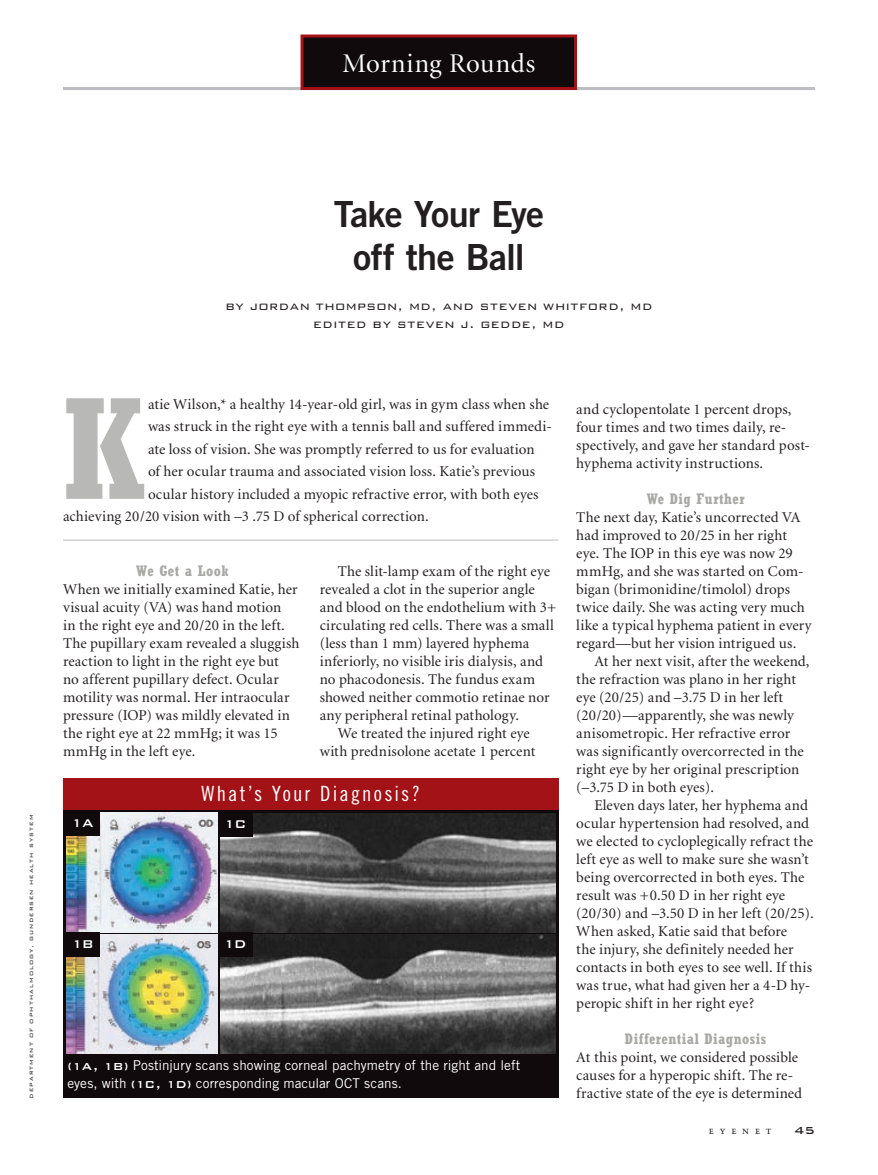
<style>
.page{position:relative;width:878px;height:1175px;background:#fff}
.page>*{position:absolute;margin:0;border:0;box-sizing:border-box;transform-origin:0 0}
.t1{font:700 condensed 143.25px "Rockwell";color:#b8b9b6}
.t2{font:36px/43.2px "Trade Gothic Bold Two";letter-spacing:-.02em;color:#231f20;text-align:center}
.t3{font:27px "Minion Display";letter-spacing:.015em;color:#fff}
.t4{font:21px "Trade Gothic Cond Eighteen";letter-spacing:.1em;color:#fff}
.t5{font:15px/18px "Minion";letter-spacing:.005em;color:#231f20}
.t6{font:300 15px/18px "Bank Gothic BT";letter-spacing:.02em;color:#231f20;text-align:center}
.t7{font:700 condensed 15px "Rockwell";letter-spacing:.03em;color:#a8a8a5}
.t8{font:500 15px "Bank Gothic BT";letter-spacing:-.08em;color:#fff}
.t9{font:13.5px/18px "Trade Gothic";color:#fff}
.t10{font:500 13.5px "Bank Gothic BT";color:#231f20}
.t11{font:10.5px "Trump Mediaeval SC";letter-spacing:.54em;color:#231f20}
.t12{font:300 7.5px "Bank Gothic BT";letter-spacing:.14em;color:#231f20}
.s1{font-family:"Bank Gothic BT";font-weight:500}
</style>
<div class="page">
<hr style="left:63px;top:87px;width:751px;height:3px;background:#bcbdc0">
<div style="left:302px;top:36px;width:273px;height:52px;background:#110a0c"></div>
<div style="left:300px;top:34px;width:277px;height:56px;border:3px solid #a21217"></div>
<hr style="left:63px;top:539px;width:495px;height:2px;background:#d1d2d0">
<div style="left:63px;top:778px;width:495px;height:50px;background:#a21217"></div>
<div style="left:63px;top:810px;width:495px;height:288px;background:#110a0c"></div>
<img style="left:220px;top:813px;width:336px;height:119px">
<div style="left:218px;top:811px;width:34px;height:25px;background:#110a0c"></div>
<img style="left:220px;top:934px;width:336px;height:119px">
<div style="left:218px;top:932px;width:34px;height:25px;background:#110a0c"></div>
<img style="left:67px;top:812px;width:151px;height:120px">
<img style="left:67px;top:934px;width:151px;height:119px">
<div style="left:65px;top:932px;width:35px;height:25px;background:#110a0c"></div>
<div style="left:65px;top:811px;width:35px;height:24px;background:#110a0c"></div>
<h3 class="t3" style="left:342px;top:50px;width:194px">Morning Rounds</h3>
<p class="t12" style="left:27px;top:1098px;width:285px;rotate:-90deg">department of ophthalmology, gundersen health system</p>
<h2 class="t2" style="left:333px;top:191px;width:212px">Take Your Eye off the Ball</h2>
<p class="t6" style="left:225px;top:297px;width:429px">by jordan thompson, md, and steven whitford, md edited by steven j. gedde, md</p>
<h1 class="t1" style="left:63px;top:364px;width:82px">K</h1>
<p class="t5" style="left:148px;top:395px;width:403px">atie Wilson,* a healthy 14-year-old girl, was in gym class when she</p>
<p class="t5" style="left:148px;top:418px;width:405px">was struck in the right eye with a tennis ball and suffered immedi-</p>
<p class="t5" style="left:148px;top:440px;width:388px">ate loss of vision. She was promptly referred to us for evaluation</p>
<p class="t5" style="left:148px;top:463px;width:389px">of her ocular trauma and associated vision loss. Katie’s previous</p>
<p class="t5" style="left:148px;top:485px;width:392px">ocular history included a myopic refractive error, with both eyes</p>
<p class="t5" style="left:63px;top:508px;width:367px">achieving 20/20 vision with –3 .75 D of spherical correction.</p>
<p class="t7" style="left:136px;top:562px;width:94px">We Get a Look</p>
<p class="t5" style="left:63px;top:581px;width:238px">When we initially examined Katie, her visual acuity (VA) was hand motion<br>in the right eye and 20/20 in the left.<br>The pupillary exam revealed a sluggish reaction to light in the right eye but<br>no afferent pupillary defect. Ocular motility was normal. Her intraocular pressure (IOP) was mildly elevated in the right eye at 22 mmHg; it was 15 mmHg in the left eye.</p>
<p class="t5" style="left:337px;top:563px;width:214px">The slit-lamp exam of the right eye</p>
<p class="t5" style="left:319px;top:581px;width:217px">revealed a clot in the superior angle</p>
<p class="t5" style="left:319px;top:599px;width:238px">and blood on the endothelium with 3+</p>
<p class="t5" style="left:319px;top:617px;width:236px">circulating red cells. There was a small</p>
<p class="t5" style="left:319px;top:635px;width:211px">(less than 1 mm) layered hyphema</p>
<p class="t5" style="left:319px;top:653px;width:225px">inferiorly, no visible iris dialysis, and</p>
<p class="t5" style="left:319px;top:671px;width:217px">no phacodonesis. The fundus exam</p>
<p class="t5" style="left:319px;top:689px;width:231px">showed neither commotio retinae nor</p>
<p class="t5" style="left:319px;top:707px;width:201px">any peripheral retinal pathology.</p>
<p class="t5" style="left:337px;top:725px;width:194px">We treated the injured right eye</p>
<p class="t5" style="left:319px;top:743px;width:217px">with prednisolone acetate 1 percent</p>
<p class="t8" style="left:71px;top:814px;width:24px">1A</p>
<h3 class="t4" style="left:201px;top:781px;width:220px">What’s Your Diagnosis?</h3>
<p class="t8" style="left:224px;top:815px;width:24px">1C</p>
<p class="t8" style="left:71px;top:936px;width:24px">1B</p>
<p class="t8" style="left:224px;top:936px;width:25px">1D</p>
<p class="t9" style="left:68px;top:1056px;width:454px"><span class="s1">(1A, 1B)</span> Postinjury scans showing corneal pachymetry of the right and left eyes, with <span class="s1">(1C, 1D)</span> corresponding macular OCT scans.</p>
<p class="t5" style="left:576px;top:401px;width:235px">and cyclopentolate 1 percent drops, four times and two times daily, re&shy;spectively, and gave her standard post&shy;hyphema activity instructions.</p>
<p class="t7" style="left:646px;top:490px;width:99px">We Dig Further</p>
<p class="t5" style="left:576px;top:509px;width:237px">The next day, Katie’s uncorrected VA had improved to 20/25 in her right eye. The IOP in this eye was now 29 mmHg, and she was started on Com&shy;bigan (brimonidine/timolol) drops twice daily. She was acting very much like a typical hyphema patient in every regard—but her vision intrigued us.</p>
<p class="t5" style="left:576px;top:653px;width:235px;text-indent:18px">At her next visit, after the weekend, the refraction was plano in her right eye (20/25) and –3.75 D in her left (20/20)—apparently, she was newly anisometropic. Her refractive error was significantly overcorrected in the right eye by her original prescription (–3.75 D in both eyes).</p>
<p class="t5" style="left:576px;top:797px;width:239px;text-indent:18px">Eleven days later, her hyphema and ocular hypertension had resolved, and we elected to cycloplegically refract the left eye as well to make sure she wasn’t being overcorrected in both eyes. The result was +0.50 D in her right eye (20/30) and –3.50 D in her left (20/25).<br>When asked, Katie said that before<br>the injury, she definitely needed her contacts in both eyes to see well. If this was true, what had given her a 4-D hy&shy;peropic shift in her right eye?</p>
<p class="t7" style="left:625px;top:1030px;width:143px">Differential Diagnosis</p>
<p class="t5" style="left:576px;top:1049px;width:227px">At this point, we considered possible causes for a hyperopic shift. The re&shy;fractive state of the eye is determined</p>
<p class="t11" style="left:709px;top:1124px;width:64px">eyenet</p>
<p class="t10" style="left:794px;top:1123px;width:22px">45</p>
</div>
